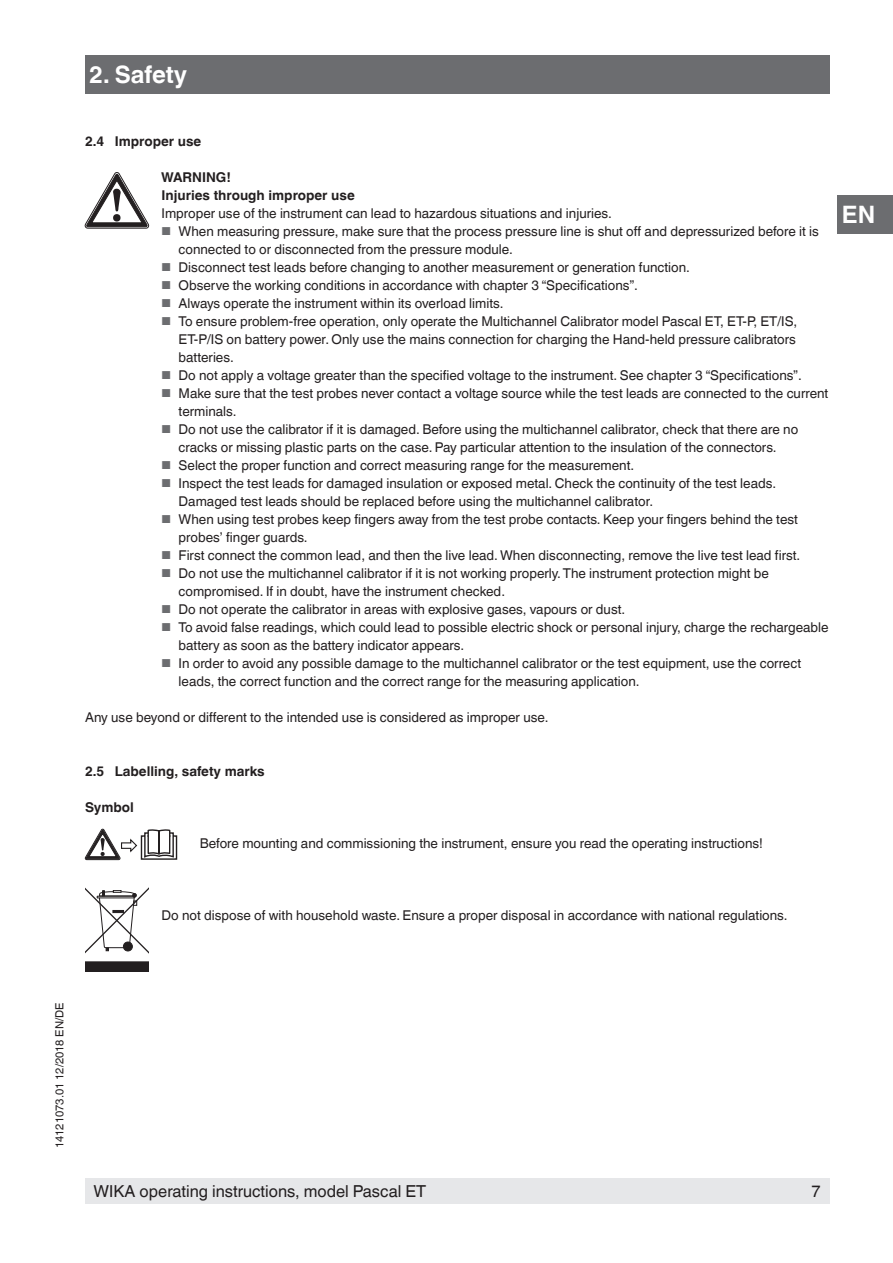
<style>
.page{position:relative;width:893px;height:1263px;background:#fff}
.page>*{position:absolute;margin:0;border:0;box-sizing:border-box;transform-origin:0 0}
.t1{font:700 24px "Helvetica World";color:#fff}
.t2{font:16.5px "Helvetica World";color:#231f20}
.t3{font:13.5px/18px "Helvetica World";color:#231f20}
.t4{font:700 13.5px/18px "Helvetica World";color:#231f20}
.t5{font:11.25px "Helvetica World";color:#231f20}
.s1{font-size:11.55px;color:#6c6d70}
</style>
<div class="page">
<div style="left:85px;top:1178px;width:744px;height:25px;background:#e6e7e9"></div>
<div style="left:85px;top:55px;width:744px;height:39px;background:#6c6d70"></div>
<div style="left:838px;top:196px;width:55px;height:38px;background:#6c6d70"></div>
<svg style="left:85px;top:172px;width:64px;height:56px"></svg>
<svg style="left:85px;top:829px;width:92px;height:31px"></svg>
<svg style="left:85px;top:887px;width:64px;height:84px"></svg>
<h1 class="t1" style="left:89px;top:61px;width:99px">2. Safety</h1>
<p class="t4" style="left:85px;top:132px;width:118px">2.4 Improper use</p>
<p class="t4" style="left:161px;top:168px;width:195px">WARNING!<br>Injuries through improper use</p>
<p class="t3" style="left:162px;top:204px;width:452px">Improper use of the instrument can lead to hazardous situations and injuries.</p>
<p class="t3" style="left:179px;top:222px;width:642px;text-indent:-17px"><span class="s1">■</span> When measuring pressure, make sure that the process pressure line is shut off and depressurized before it is connected to or disconnected from the pressure module.</p>
<p class="t3" style="left:162px;top:258px;width:530px"><span class="s1">■</span> Disconnect test leads before changing to another measurement or generation function.</p>
<p class="t3" style="left:162px;top:276px;width:478px"><span class="s1">■</span> Observe the working conditions in accordance with chapter 3 “Specifications”.</p>
<p class="t3" style="left:162px;top:294px;width:343px"><span class="s1">■</span> Always operate the instrument within its overload limits.</p>
<p class="t3" style="left:179px;top:312px;width:620px;text-align:justify;text-indent:-17px"><span class="s1">■</span> To ensure problem-free operation, only operate the Multichannel Calibrator model Pascal ET, ET-P, ET/IS, ET-P/IS on battery power. Only use the mains connection for charging the Hand-held pressure calibrators batteries.</p>
<p class="t3" style="left:162px;top:366px;width:642px"><span class="s1">■</span> Do not apply a voltage greater than the specified voltage to the instrument. See chapter 3 “Specifications”.</p>
<p class="t3" style="left:179px;top:384px;width:651px;text-indent:-17px"><span class="s1">■</span> Make sure that the test probes never contact a voltage source while the test leads are connected to the current terminals.</p>
<p class="t3" style="left:162px;top:420px;width:638px;text-align:center"><span class="s1">■</span> Do not use the calibrator if it is damaged. Before using the multichannel calibrator, check that there are no cracks or missing plastic parts on the case. Pay particular attention to the insulation of the connectors.</p>
<p class="t3" style="left:162px;top:456px;width:474px"><span class="s1">■</span> Select the proper function and correct measuring range for the measurement.</p>
<p class="t3" style="left:179px;top:474px;width:599px;text-indent:-17px"><span class="s1">■</span> Inspect the test leads for damaged insulation or exposed metal. Check the continuity of the test leads.<br>Damaged test leads should be replaced before using the multichannel calibrator.</p>
<p class="t3" style="left:179px;top:510px;width:621px;text-indent:-17px"><span class="s1">■</span> When using test probes keep fingers away from the test probe contacts. Keep your fingers behind the test probes’ finger guards.</p>
<p class="t3" style="left:162px;top:546px;width:640px"><span class="s1">■</span> First connect the common lead, and then the live lead. When disconnecting, remove the live test lead first.</p>
<p class="t3" style="left:179px;top:564px;width:592px;text-indent:-17px"><span class="s1">■</span> Do not use the multichannel calibrator if it is not working properly. The instrument protection might be compromised. If in doubt, have the instrument checked.</p>
<p class="t3" style="left:162px;top:600px;width:465px"><span class="s1">■</span> Do not operate the calibrator in areas with explosive gases, vapours or dust.</p>
<p class="t3" style="left:179px;top:618px;width:652px;text-indent:-17px"><span class="s1">■</span> To avoid false readings, which could lead to possible electric shock or personal injury, charge the rechargeable battery as soon as the battery indicator appears.</p>
<p class="t3" style="left:179px;top:654px;width:624px;text-indent:-17px"><span class="s1">■</span> In order to avoid any possible damage to the multichannel calibrator or the test equipment, use the correct leads, the correct function and the correct range for the measuring application.</p>
<p class="t3" style="left:85px;top:708px;width:465px">Any use beyond or different to the intended use is considered as improper use.</p>
<h1 class="t1" style="left:842px;top:201px;width:35px">EN</h1>
<p class="t4" style="left:85px;top:762px;width:181px">2.5 Labelling, safety marks</p>
<p class="t4" style="left:85px;top:798px;width:50px">Symbol</p>
<p class="t3" style="left:200px;top:834px;width:565px">Before mounting and commissioning the instrument, ensure you read the operating instructions!</p>
<p class="t3" style="left:162px;top:906px;width:627px">Do not dispose of with household waste. Ensure a proper disposal in accordance with national regulations.</p>
<p class="t5" style="left:53px;top:1148px;width:147px;rotate:-90deg">14121073.01 12/2018 EN/DE</p>
<p class="t2" style="left:94px;top:1181px;width:334px">WIKA operating instructions, model Pascal ET</p>
<p class="t2" style="left:811px;top:1181px;width:11px">7</p>
</div>
